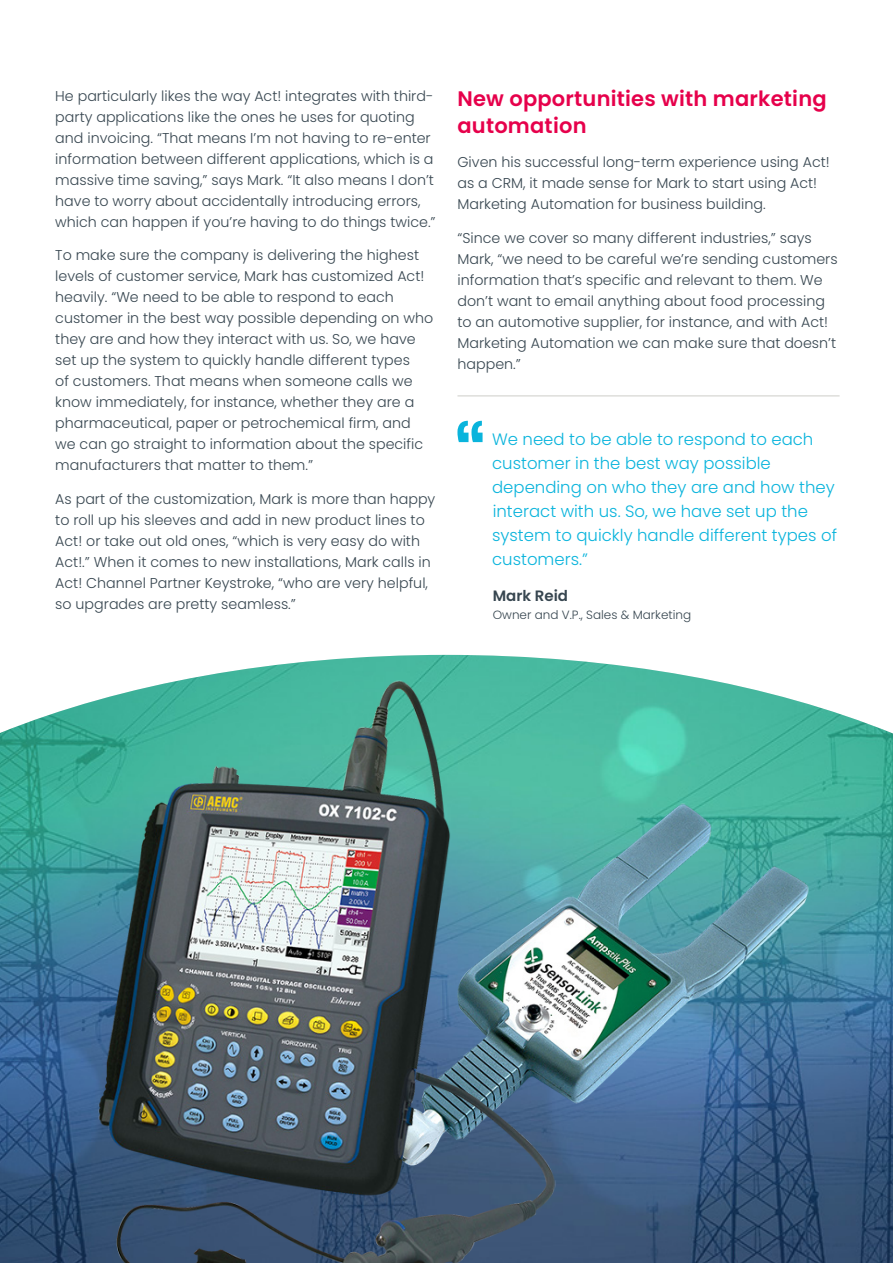
<style>
.page{position:relative;width:893px;height:1263px;background:#fff}
.page>*{position:absolute;margin:0;border:0;box-sizing:border-box;transform-origin:0 0}
.t1{font:600 21px/27px "Poppins";letter-spacing:.01em;color:#e6004b}
.t2{font:300 16.5px/24px "Poppins";color:#0ab4dc}
.t3{font:600 15px "Poppins";color:#374650}
.t4{font:300 14.25px/21px "Poppins";color:#374650}
.t5{font:300 12px "Poppins";color:#374650}
</style>
<div class="page">
<img style="left:0;top:660px;width:893px;height:603px">
<hr style="left:457px;top:395px;width:383px;height:1px;background:#cdcdc8">
<svg style="left:457px;top:421px;width:26px;height:21px"></svg>
<img style="left:574px;top:794px;width:246px;height:375px">
<img style="left:83px;top:654px;width:491px;height:609px">
<p class="t4" style="left:55px;top:85px;width:382px">He particularly likes the way Act! integrates with third&shy;party applications like the ones he uses for quoting and invoicing. “That means I’m not having to re-enter information between different applications, which is a massive time saving,” says Mark. “It also means I don’t have to worry about accidentally introducing errors, which can happen if you’re having to do things twice.”</p>
<p class="t4" style="left:55px;top:245px;width:379px">To make sure the company is delivering the highest levels of customer service, Mark has customized Act! heavily. “We need to be able to respond to each customer in the best way possible depending on who they are and how they interact with us. So, we have set up the system to quickly handle different types<br>of customers. That means when someone calls we know immediately, for instance, whether they are a pharmaceutical, paper or petrochemical firm, and we can go straight to information about the specific manufacturers that matter to them.”</p>
<p class="t4" style="left:55px;top:489px;width:382px">As part of the customization, Mark is more than happy to roll up his sleeves and add in new product lines to Act! or take out old ones, “which is very easy do with Act!.” When it comes to new installations, Mark calls in Act! Channel Partner Keystroke, “who are very helpful, so upgrades are pretty seamless.”</p>
<h1 class="t1" style="left:457px;top:86px;width:371px">New opportunities with marketing automation</h1>
<p class="t4" style="left:457px;top:152px;width:374px">Given his successful long-term experience using Act! as a CRM, it made sense for Mark to start using Act!<br>Marketing Automation for business building.</p>
<p class="t4" style="left:457px;top:227px;width:382px">“Since we cover so many different industries,” says Mark, “we need to be careful we’re sending customers information that’s specific and relevant to them. We don’t want to email anything about food processing to an automotive supplier, for instance, and with Act!<br>Marketing Automation we can make sure that doesn’t happen.”</p>
<p class="t2" style="left:492px;top:427px;width:346px">We need to be able to respond to each customer in the best way possible depending on who they are and how they interact with us. So, we have set up the system to quickly handle different types of customers.”</p>
<p class="t3" style="left:493px;top:587px;width:77px">Mark Reid</p>
<p class="t5" style="left:493px;top:608px;width:200px">Owner and V.P., Sales &amp; Marketing</p>
</div>
